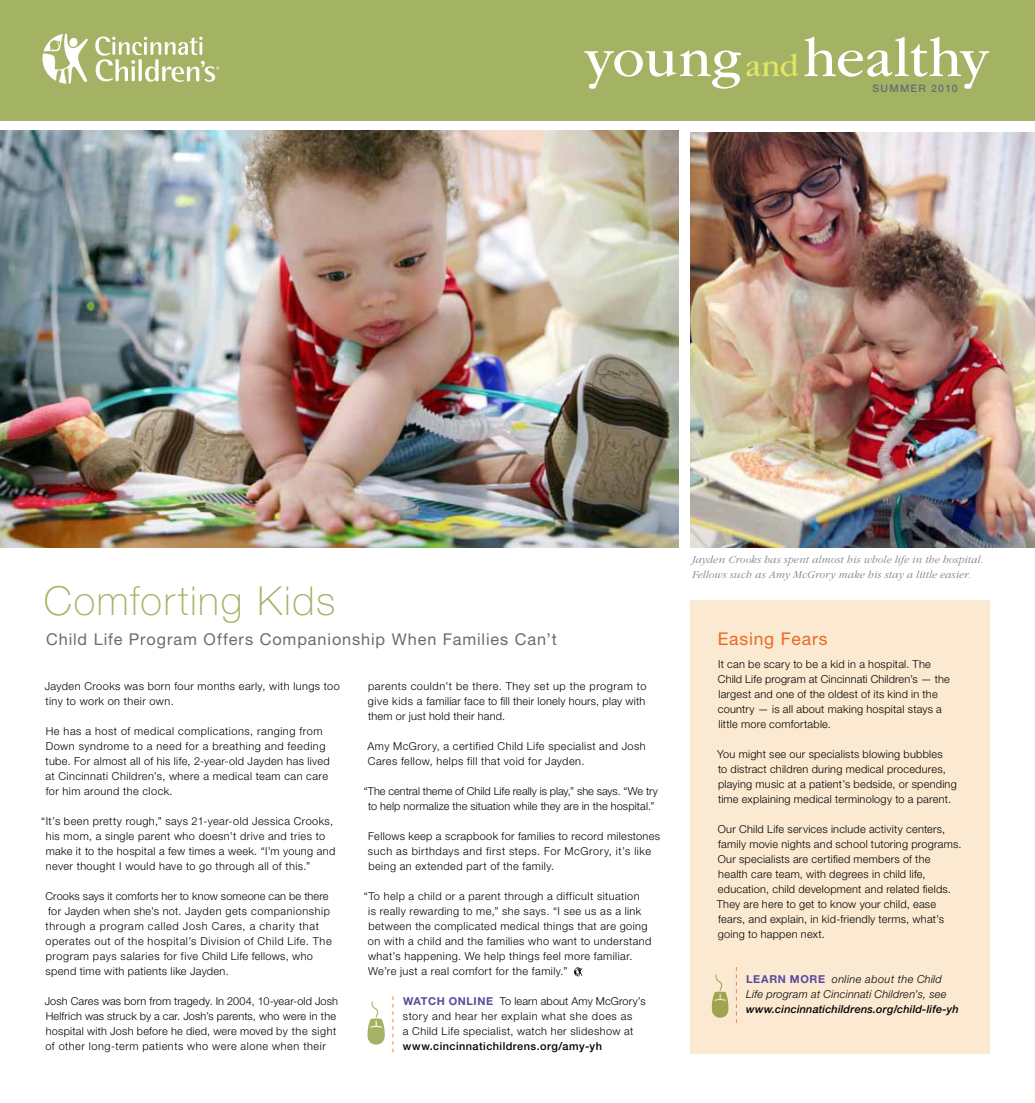
<style>
.page{position:relative;width:1035px;height:1103px;background:#fff}
.page>*{position:absolute;margin:0;border:0;box-sizing:border-box;transform-origin:0 0}
.t1{font:56.25px "ITC Garamond Std";letter-spacing:.01em;color:#fff}
.t2{font:100 40px "Helvetica Neue LT Std";letter-spacing:.04em;color:#a4b264}
.t3{font:17.5px "Helvetica Neue LT Std";letter-spacing:.05em;color:#e86924}
.t4{font:16.25px "Helvetica Neue LT Std";letter-spacing:.055em;color:#696b73}
.t5{font:300 11px/15px "Helvetica Neue LT Std";letter-spacing:.03em;color:#000}
.t6{font:300 11px/15px "Helvetica Neue LT Std";letter-spacing:.005em;color:#000;text-align:center}
.t7{font:italic 300 11px/15px "ITC Garamond Std";letter-spacing:.015em;color:#808285}
.t8{font:italic 300 11px/15px "Helvetica Neue LT Std";letter-spacing:.025em;color:#000}
.t9{font:italic 500 11px "Helvetica Neue LT Std";letter-spacing:.015em;color:#000}
.t10{font:500 11px "Helvetica Neue LT Std";letter-spacing:.04em;color:#000}
.t11{font:500 10.5px "Helvetica Neue LT Std";letter-spacing:.125em;color:#696b73}
.s1{font-size:32.5px;color:#e1e665}
.s2{font-weight:700;color:#5b4a9e}
.s3{font-weight:700;font-style:normal;color:#5b4a9e}
</style>
<div class="page">
<svg style="left:574px;top:967px;width:9px;height:9px"></svg>
<div style="left:0;top:0;width:1035px;height:120px;background:#a4b264"></div>
<svg style="left:42px;top:33px;width:46px;height:51px"></svg>
<svg style="left:95px;top:37px;width:124px;height:45px"></svg>
<img style="left:690px;top:132px;width:345px;height:416px">
<img style="left:0;top:131px;width:679px;height:417px">
<div style="left:690px;top:600px;width:300px;height:454px;background:#fbead1"></div>
<svg style="left:367px;top:1001px;width:18px;height:43px"></svg>
<svg style="left:392px;top:996px;width:1px;height:56px"></svg>
<svg style="left:712px;top:974px;width:17px;height:43px"></svg>
<svg style="left:736px;top:967px;width:1px;height:56px"></svg>
<h1 class="t1" style="left:584px;top:27px;width:406px">young<span class="s1">and</span>healthy</h1>
<p class="t11" style="left:872px;top:82px;width:87px">SUMMER 2010</p>
<h2 class="t2" style="left:44px;top:578px;width:293px">Comforting Kids</h2>
<h3 class="t4" style="left:46px;top:630px;width:512px">Child Life Program Offers Companionship When Families Can’t</h3>
<p class="t5" style="left:45px;top:678px;width:297px">Jayden Crooks was born four months early, with lungs too tiny to work on their own.</p>
<p class="t5" style="left:45px;top:723px;width:286px">He has a host of medical complications, ranging from Down syndrome to a need for a breathing and feeding tube. For almost all of his life, 2-year-old Jayden has lived at Cincinnati Children’s, where a medical team can care for him around the clock.</p>
<p class="t5" style="left:46px;top:813px;width:291px;text-indent:-4px">“It’s been pretty rough,” says 21-year-old Jessica Crooks, his mom, a single parent who doesn’t drive and tries to make it to the hospital a few times a week. “I’m young and never thought I would have to go through all of this.”</p>
<p class="t5" style="left:45px;top:888px;width:288px">Crooks says it comforts her to know someone can be there for Jayden when she’s not. Jayden gets companionship through a program called Josh Cares, a charity that operates out of the hospital’s Division of Child Life. The program pays salaries for five Child Life fellows, who spend time with patients like Jayden.</p>
<p class="t5" style="left:45px;top:993px;width:295px">Josh Cares was born from tragedy. In 2004, 10-year-old Josh Helfrich was struck by a car. Josh’s parents, who were in the hospital with Josh before he died, were moved by the sight of other long-term patients who were alone when their</p>
<p class="t5" style="left:368px;top:678px;width:280px;text-align:justify">parents couldn’t be there. They set up the program to give kids a familiar face to fill their lonely hours, play with them or just hold their hand.</p>
<p class="t5" style="left:367px;top:738px;width:280px">Amy McGrory, a certified Child Life specialist and Josh<br>Cares fellow, helps fill that void for Jayden.</p>
<p class="t6" style="left:364px;top:783px;width:296px">“The central theme of Child Life really is play,” she says. “We try to help normalize the situation while they are in the hospital.”</p>
<p class="t5" style="left:368px;top:828px;width:294px">Fellows keep a scrapbook for families to record milestones such as birthdays and first steps. For McGrory, it’s like being an extended part of the family.</p>
<p class="t5" style="left:368px;top:888px;width:285px;text-indent:-4px">“To help a child or a parent through a difficult situation<br>is really rewarding to me,” she says. “I see us as a link between the complicated medical things that are going on with a child and the families who want to understand what’s happening. We help things feel more familiar.<br>We’re just a real comfort for the family.”</p>
<p class="t5" style="left:403px;top:993px;width:244px"><span class="s2">WATCH ONLINE</span> To learn about Amy McGrory’s story and hear her explain what she does as<br>a Child Life specialist, watch her slideshow at</p>
<p class="t10" style="left:403px;top:1040px;width:201px">www.cincinnatichildrens.org/amy-yh</p>
<p class="t7" style="left:692px;top:552px;width:293px">Jayden Crooks has spent almost his whole life in the hospital.<br>Fellows such as Amy McGrory make his stay a little easier.</p>
<h3 class="t3" style="left:718px;top:628px;width:111px">Easing Fears</h3>
<p class="t5" style="left:718px;top:656px;width:233px">It can be scary to be a kid in a hospital. The Child Life program at Cincinnati Children’s — the largest and one of the oldest of its kind in the country — is all about making hospital stays a little more comfortable.</p>
<p class="t5" style="left:717px;top:746px;width:241px">You might see our specialists blowing bubbles<br>to distract children during medical procedures, playing music at a patient’s bedside, or spending time explaining medical terminology to a parent.</p>
<p class="t5" style="left:717px;top:821px;width:246px">Our Child Life services include activity centers, family movie nights and school tutoring programs.<br>Our specialists are certified members of the health care team, with degrees in child life, education, child development and related fields.<br>They are here to get to know your child, ease fears, and explain, in kid-friendly terms, what’s going to happen next.</p>
<p class="t8" style="left:746px;top:971px;width:202px"><span class="s3">LEARN MORE</span> online about the Child<br>Life program at Cincinnati Children’s, see</p>
<p class="t9" style="left:746px;top:1002px;width:214px">www.cincinnatichildrens.org/child-life-yh</p>
</div>
